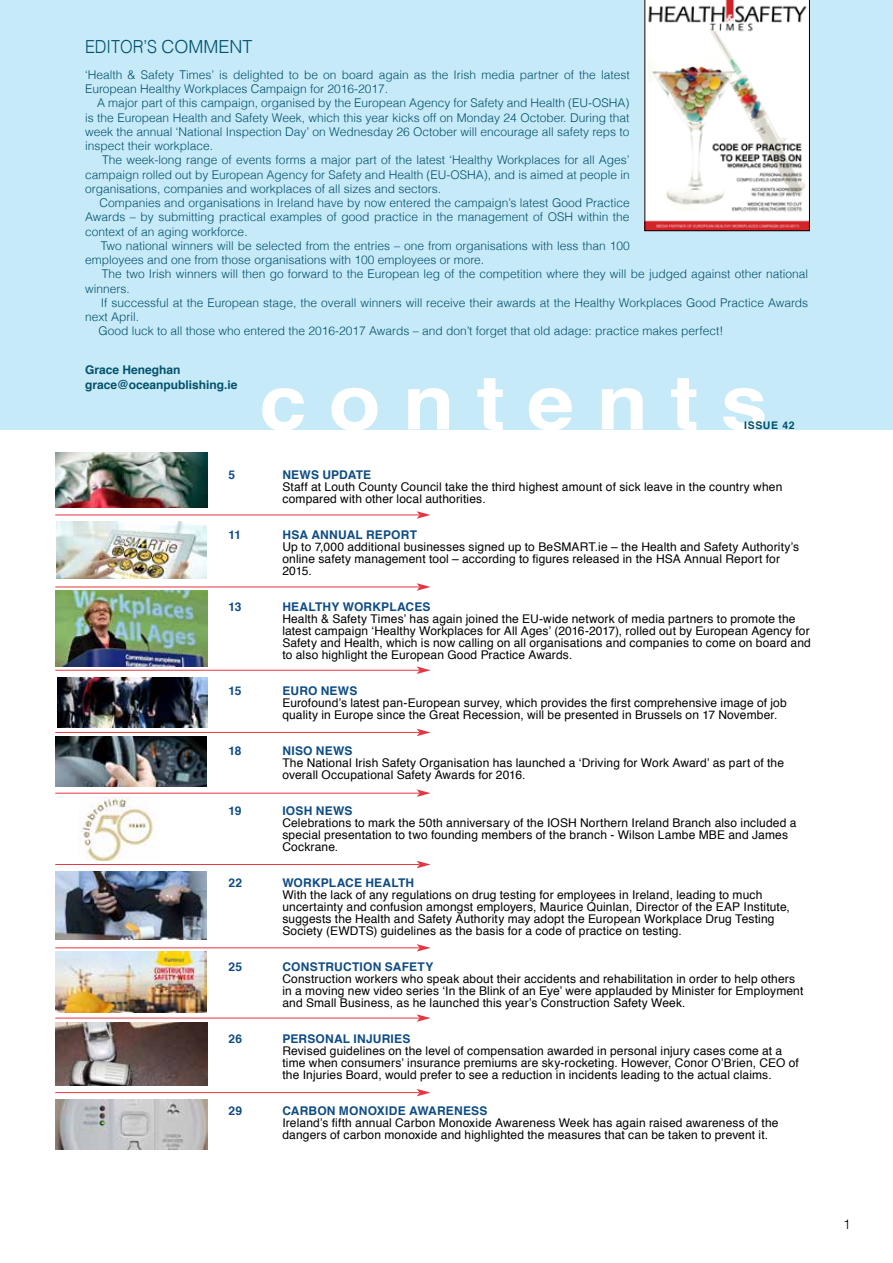
<style>
.page{position:relative;width:893px;height:1263px;background:#fff}
.page>*{position:absolute;margin:0;border:0;box-sizing:border-box;transform-origin:0 0}
.t1{font:700 75.75px "Helvetica";letter-spacing:.26em;color:#fff;scale:1.12 1}
.t2{font:300 18px "Helvetica";color:#00506d;scale:.9 1}
.t3{font:300 13.5px "Helvetica";color:#000}
.t4{font:12px/12px "Helvetica";letter-spacing:.01em;color:#000}
.t5{font:300 12px/14.2px "Helvetica";color:#02516c}
.t6{font:700 12px "Helvetica";letter-spacing:.015em;color:#0e4c84}
.t7{font:700 12px/15px "Helvetica";color:#02516c}
.t8{font:700 10.5px "Helvetica";letter-spacing:.06em;color:#00506d}
</style>
<div class="page">
<div style="left:0;top:0;width:893px;height:429px;background:#c7eaf8"></div>
<hr style="left:55px;top:793px;width:364px;height:1px;background:#e63641">
<svg style="left:417px;top:789px;width:14px;height:8px"></svg>
<hr style="left:55px;top:864px;width:364px;height:1px;background:#e63641">
<svg style="left:417px;top:861px;width:14px;height:7px"></svg>
<hr style="left:55px;top:670px;width:364px;height:1px;background:#e63641">
<svg style="left:417px;top:666px;width:14px;height:8px"></svg>
<hr style="left:55px;top:515px;width:364px;height:1px;background:#e63641">
<svg style="left:417px;top:511px;width:14px;height:8px"></svg>
<hr style="left:55px;top:947px;width:364px;height:1px;background:#e63641">
<svg style="left:417px;top:944px;width:14px;height:7px"></svg>
<hr style="left:55px;top:732px;width:364px;height:1px;background:#e63641">
<svg style="left:417px;top:729px;width:14px;height:7px"></svg>
<svg style="left:645px;top:0;width:165px;height:231px;background:#e6ddda"></svg>
<hr style="left:55px;top:587px;width:364px;height:1px;background:#e63641">
<svg style="left:417px;top:583px;width:14px;height:8px"></svg>
<hr style="left:55px;top:1018px;width:364px;height:1px;background:#e63641">
<svg style="left:417px;top:1014px;width:14px;height:8px"></svg>
<hr style="left:55px;top:1092px;width:364px;height:1px;background:#e63641">
<svg style="left:417px;top:1089px;width:14px;height:7px"></svg>
<img style="left:55px;top:453px;width:153px;height:54px">
<img style="left:55px;top:591px;width:153px;height:75px">
<img style="left:56px;top:522px;width:151px;height:57px">
<img style="left:57px;top:677px;width:151px;height:50px">
<img style="left:56px;top:736px;width:150px;height:51px">
<img style="left:56px;top:871px;width:150px;height:69px">
<img style="left:55px;top:952px;width:151px;height:61px">
<img style="left:78px;top:797px;width:76px;height:64px">
<img style="left:55px;top:1100px;width:153px;height:50px">
<img style="left:55px;top:1023px;width:153px;height:63px">
<h2 class="t2" style="left:85px;top:32px;width:188px">EDITOR’S COMMENT</h2>
<p class="t5" style="left:85px;top:67px;width:546px">‘Health &amp; Safety Times’ is delighted to be on board again as the Irish media partner of the latest<br>European Healthy Workplaces Campaign for 2016-2017.</p>
<p class="t5" style="left:85px;top:95px;width:546px;text-align:justify;text-indent:12px">A major part of this campaign, organised by the European Agency for Safety and Health (EU-OSHA) is the European Health and Safety Week, which this year kicks off on Monday 24 October. During that week the annual ‘National Inspection Day’ on Wednesday 26 October will encourage all safety reps to inspect their workplace.</p>
<p class="t5" style="left:85px;top:152px;width:546px;text-align:justify;text-indent:17px">The week-long range of events forms a major part of the latest ‘Healthy Workplaces for all Ages’ campaign rolled out by European Agency for Safety and Health (EU-OSHA), and is aimed at people in organisations, companies and workplaces of all sizes and sectors.</p>
<p class="t5" style="left:85px;top:195px;width:546px;text-align:justify;text-indent:14px">Companies and organisations in Ireland have by now entered the campaign’s latest Good Practice Awards – by submitting practical examples of good practice in the management of OSH within the context of an aging workforce.</p>
<p class="t5" style="left:85px;top:238px;width:546px;text-indent:16px">Two national winners will be selected from the entries – one from organisations with less than 100 employees and one from those organisations with 100 employees or more.</p>
<p class="t5" style="left:85px;top:266px;width:725px;text-indent:17px">The two Irish winners will then go forward to the European leg of the competition where they will be judged against other national winners.</p>
<p class="t5" style="left:101px;top:295px;width:709px">If successful at the European stage, the overall winners will receive their awards at the Healthy Workplaces Good Practice Awards</p>
<p class="t5" style="left:85px;top:309px;width:56px">next April.</p>
<p class="t5" style="left:98px;top:323px;width:626px">Good luck to all those who entered the 2016-2017 Awards – and don’t forget that old adage: practice makes perfect!</p>
<p class="t7" style="left:85px;top:363px;width:154px">Grace Heneghan grace@oceanpublishing.ie</p>
<h1 class="t1" style="left:259px;top:342px;width:455px">contents</h1>
<p class="t8" style="left:744px;top:417px;width:52px">ISSUE 42</p>
<p class="t6" style="left:228px;top:465px;width:8px">5</p>
<p class="t6" style="left:282px;top:465px;width:90px">NEWS UPDATE</p>
<p class="t4" style="left:282px;top:481px;width:501px">Staff at Louth County Council take the third highest amount of sick leave in the country when compared with other local authorities.</p>
<p class="t6" style="left:228px;top:525px;width:14px">11</p>
<p class="t6" style="left:282px;top:525px;width:136px">HSA ANNUAL REPORT</p>
<p class="t4" style="left:282px;top:541px;width:518px">Up to 7,000 additional businesses signed up to BeSMART.ie – the Health and Safety Authority’s online safety management tool – according to figures released in the HSA Annual Report for<br>2015.</p>
<p class="t6" style="left:228px;top:597px;width:15px">13</p>
<p class="t6" style="left:282px;top:597px;width:150px">HEALTHY WORKPLACES</p>
<p class="t4" style="left:282px;top:613px;width:530px">Health &amp; Safety Times’ has again joined the EU-wide network of media partners to promote the latest campaign ‘Healthy Workplaces for All Ages’ (2016-2017), rolled out by European Agency for Safety and Health, which is now calling on all organisations and companies to come on board and to also highlight the European Good Practice Awards.</p>
<p class="t6" style="left:228px;top:681px;width:15px">15</p>
<p class="t6" style="left:282px;top:681px;width:76px">EURO NEWS</p>
<p class="t4" style="left:282px;top:697px;width:506px">Eurofound’s latest pan-European survey, which provides the first comprehensive image of job quality in Europe since the Great Recession, will be presented in Brussels on 17 November.</p>
<p class="t6" style="left:228px;top:741px;width:15px">18</p>
<p class="t6" style="left:282px;top:741px;width:72px">NISO NEWS</p>
<p class="t4" style="left:282px;top:757px;width:503px">The National Irish Safety Organisation has launched a ‘Driving for Work Award’ as part of the overall Occupational Safety Awards for 2016.</p>
<p class="t6" style="left:228px;top:801px;width:15px">19</p>
<p class="t6" style="left:282px;top:801px;width:72px">IOSH NEWS</p>
<p class="t4" style="left:282px;top:817px;width:516px">Celebrations to mark the 50th anniversary of the IOSH Northern Ireland Branch also included a special presentation to two founding members of the branch - Wilson Lambe MBE and James<br>Cockrane.</p>
<p class="t6" style="left:228px;top:873px;width:15px">22</p>
<p class="t6" style="left:282px;top:873px;width:133px">WORKPLACE HEALTH</p>
<p class="t4" style="left:282px;top:889px;width:509px">With the lack of any regulations on drug testing for employees in Ireland, leading to much uncertainty and confusion amongst employers, Maurice Quinlan, Director of the EAP Institute, suggests the Health and Safety Authority may adopt the European Workplace Drug Testing Society (EWDTS) guidelines as the basis for a code of practice on testing.</p>
<p class="t6" style="left:228px;top:957px;width:15px">25</p>
<p class="t6" style="left:282px;top:957px;width:153px">CONSTRUCTION SAFETY</p>
<p class="t4" style="left:282px;top:973px;width:522px">Construction workers who speak about their accidents and rehabilitation in order to help others in a moving new video series ‘In the Blink of an Eye’ were applauded by Minister for Employment and Small Business, as he launched this year’s Construction Safety Week.</p>
<p class="t6" style="left:228px;top:1029px;width:15px">26</p>
<p class="t6" style="left:282px;top:1029px;width:129px">PERSONAL INJURIES</p>
<p class="t4" style="left:282px;top:1045px;width:518px">Revised guidelines on the level of compensation awarded in personal injury cases come at a time when consumers’ insurance premiums are sky-rocketing. However, Conor O’Brien, CEO of the Injuries Board, would prefer to see a reduction in incidents leading to the actual claims.</p>
<p class="t6" style="left:228px;top:1101px;width:15px">29</p>
<p class="t6" style="left:282px;top:1101px;width:207px">CARBON MONOXIDE AWARENESS</p>
<p class="t4" style="left:282px;top:1117px;width:498px">Ireland’s fifth annual Carbon Monoxide Awareness Week has again raised awareness of the dangers of carbon monoxide and highlighted the measures that can be taken to prevent it.</p>
<p class="t3" style="left:843px;top:1213px;width:9px">1</p>
</div>
